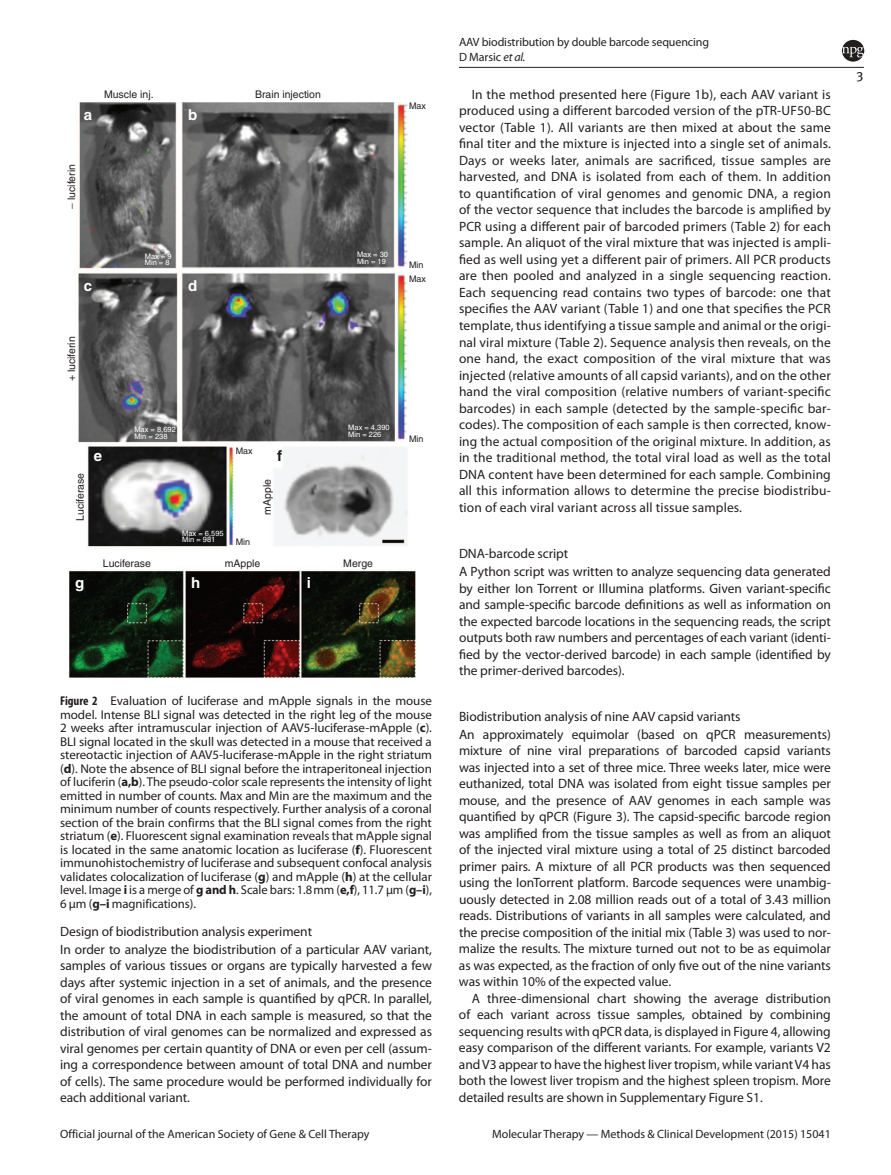
<style>
.page{position:relative;width:891px;height:1175px;background:#fff}
.page>*{position:absolute;margin:0;border:0;box-sizing:border-box;transform-origin:0 0}
.t1{font:700 15px "Helvetica";color:#fff}
.t2{font:700 15px "Helvetica";color:#231f20}
.t3{font:13.5px/16.5px "Myriad Pro";letter-spacing:-.005em;color:#231f20;text-align:justify}
.t4{font:13.5px "Meta Book LF";color:#231f20}
.t5{font:12.75px/13.5px "Myriad Pro";letter-spacing:-.005em;color:#231f20;text-align:justify}
.t6{font:12px/15px "Myriad Pro";color:#231f20}
.t7{font:10.5px "Helvetica";color:#231f20}
.t8{font:9px "Helvetica";color:#231f20}
.t9{font:7.5px/6.6px "Helvetica";color:#fff}
.s1{font-weight:700;font-stretch:condensed}
.s2{font-weight:700}
.s3{font-style:italic}
</style>
<div class="page">
<svg style="left:842px;top:40px;width:22px;height:22px"></svg>
<hr style="left:459px;top:67px;width:405px;height:1px;background:#231f20">
<img style="left:70px;top:103px;width:345px;height:574px">
<p class="t1" style="left:84px;top:105px;width:10px">a</p>
<p class="t7" style="left:104px;top:88px;width:51px">Muscle inj.</p>
<p class="t1" style="left:188px;top:105px;width:11px">b</p>
<p class="t7" style="left:255px;top:88px;width:67px">Brain injection</p>
<p class="t7" style="left:65px;top:209px;width:46px;rotate:-90deg">− luciferin</p>
<p class="t1" style="left:84px;top:276px;width:10px">c</p>
<p class="t9" style="left:145px;top:253px;width:28px">Max = 9<br>Min = 8</p>
<p class="t9" style="left:357px;top:251px;width:33px">Max = 30<br>Min = 19</p>
<p class="t1" style="left:188px;top:276px;width:11px">d</p>
<p class="t7" style="left:65px;top:381px;width:47px;rotate:-90deg">+ luciferin</p>
<p class="t1" style="left:94px;top:447px;width:10px">e</p>
<p class="t9" style="left:134px;top:426px;width:43px">Max = 8,692<br>Min = 238</p>
<p class="t8" style="left:236px;top:446px;width:19px">Max</p>
<p class="t2" style="left:277px;top:447px;width:6px">f</p>
<p class="t9" style="left:348px;top:424px;width:43px">Max = 4,390<br>Min = 226</p>
<p class="t7" style="left:74px;top:521px;width:50px;rotate:-90deg">Luciferase</p>
<p class="t7" style="left:261px;top:515px;width:37px;rotate:-90deg">mApple</p>
<p class="t7" style="left:225px;top:557px;width:37px">mApple</p>
<p class="t7" style="left:343px;top:557px;width:31px">Merge</p>
<p class="t9" style="left:182px;top:530px;width:43px">Max = 6,595<br>Min = 981</p>
<p class="t8" style="left:236px;top:536px;width:16px">Min</p>
<p class="t7" style="left:103px;top:557px;width:50px">Luciferase</p>
<p class="t1" style="left:75px;top:573px;width:11px">g</p>
<p class="t1" style="left:191px;top:573px;width:11px">h</p>
<p class="t1" style="left:307px;top:573px;width:6px">i</p>
<p class="t8" style="left:409px;top:101px;width:19px">Max</p>
<p class="t8" style="left:409px;top:259px;width:16px">Min</p>
<p class="t8" style="left:409px;top:273px;width:19px">Max</p>
<p class="t8" style="left:409px;top:433px;width:16px">Min</p>
<p class="t5" style="left:60px;top:694px;width:373px"><span class="s1">Figure 2</span> Evaluation of luciferase and mApple signals in the mouse model. Intense BLI signal was detected in the right leg of the mouse 2 weeks after intramuscular injection of AAV5-luciferase-mApple (<span class="s2">c</span>).<br>BLI signal located in the skull was detected in a mouse that received a stereotactic injection of AAV5-luciferase-mApple in the right striatum (<span class="s2">d</span>). Note the absence of BLI signal before the intraperitoneal injection of luciferin (<span class="s2">a,b</span>). The pseudo-color scale represents the intensity of light emitted in number of counts. Max and Min are the maximum and the minimum number of counts respectively. Further analysis of a coronal section of the brain confirms that the BLI signal comes from the right striatum (<span class="s2">e</span>). Fluorescent signal examination reveals that mApple signal is located in the same anatomic location as luciferase (<span class="s2">f</span>). Fluorescent immunohistochemistry of luciferase and subsequent confocal analysis validates colocalization of luciferase (<span class="s2">g</span>) and mApple (<span class="s2">h</span>) at the cellular level. Image <span class="s2">i</span> is a merge of <span class="s2">g and h</span>. Scale bars: 1.8mm (<span class="s2">e,f</span>), 11.7 µm (<span class="s2">g–i</span>), 6 µm (<span class="s2">g–i</span> magnifications).</p>
<p class="t3" style="left:60px;top:922px;width:373px;line-height:18px">Design of biodistribution analysis experiment<br>In order to analyze the biodistribution of a particular AAV variant,</p>
<p class="t3" style="left:60px;top:957px;width:373px">samples of various tissues or organs are typically harvested a few days after systemic injection in a set of animals, and the presence of viral genomes in each sample is quantified by qPCR. In parallel, the amount of total DNA in each sample is measured, so that the distribution of viral genomes can be normalized and expressed as viral genomes per certain quantity of DNA or even per cell (assum&shy;ing a correspondence between amount of total DNA and number of cells). The same procedure would be performed individually for each additional variant.</p>
<p class="t6" style="left:459px;top:34px;width:252px">AAV biodistribution by double barcode sequencing<br>D Marsic <span class="s3">et al.</span></p>
<p class="t3" style="left:459px;top:86px;width:373px;text-indent:13px">In the method presented here (Figure 1b), each AAV variant is produced using a different barcoded version of the pTR-UF50-BC vector (Table 1). All variants are then mixed at about the same final titer and the mixture is injected into a single set of animals.<br>Days or weeks later, animals are sacrificed, tissue samples are harvested, and DNA is isolated from each of them. In addition to quantification of viral genomes and genomic DNA, a region of the vector sequence that includes the barcode is amplified by PCR using a different pair of barcoded primers (Table 2) for each sample. An aliquot of the viral mixture that was injected is ampli&shy;fied as well using yet a different pair of primers. All PCR products are then pooled and analyzed in a single sequencing reaction.<br>Each sequencing read contains two types of barcode: one that specifies the AAV variant (Table 1) and one that specifies the PCR template, thus identifying a tissue sample and animal or the origi&shy;nal viral mixture (Table 2). Sequence analysis then reveals, on the one hand, the exact composition of the viral mixture that was injected (relative amounts of all capsid variants), and on the other hand the viral composition (relative numbers of variant-specific barcodes) in each sample (detected by the sample-specific bar&shy;codes). The composition of each sample is then corrected, know&shy;ing the actual composition of the original mixture. In addition, as in the traditional method, the total viral load as well as the total DNA content have been determined for each sample. Combining all this information allows to determine the precise biodistribu&shy;tion of each viral variant across all tissue samples.</p>
<p class="t3" style="left:459px;top:544px;width:373px;line-height:18px">DNA-barcode script<br>A Python script was written to analyze sequencing data generated</p>
<p class="t3" style="left:459px;top:579px;width:373px">by either Ion Torrent or Illumina platforms. Given variant-specific and sample-specific barcode definitions as well as information on the expected barcode locations in the sequencing reads, the script outputs both raw numbers and percentages of each variant (identi&shy;fied by the vector-derived barcode) in each sample (identified by the primer-derived barcodes).</p>
<p class="t3" style="left:459px;top:707px;width:373px;line-height:18px">Biodistribution analysis of nine AAV capsid variants<br>An approximately equimolar (based on qPCR measurements)</p>
<p class="t3" style="left:459px;top:742px;width:373px">mixture of nine viral preparations of barcoded capsid variants was injected into a set of three mice. Three weeks later, mice were euthanized, total DNA was isolated from eight tissue samples per mouse, and the presence of AAV genomes in each sample was quantified by qPCR (Figure 3). The capsid-specific barcode region was amplified from the tissue samples as well as from an aliquot of the injected viral mixture using a total of 25 distinct barcoded primer pairs. A mixture of all PCR products was then sequenced using the IonTorrent platform. Barcode sequences were unambig&shy;uously detected in 2.08 million reads out of a total of 3.43 million reads. Distributions of variants in all samples were calculated, and the precise composition of the initial mix (Table 3) was used to nor&shy;malize the results. The mixture turned out not to be as equimolar as was expected, as the fraction of only five out of the nine variants was within 10% of the expected value.</p>
<p class="t3" style="left:459px;top:990px;width:373px;text-indent:13px">A three-dimensional chart showing the average distribution of each variant across tissue samples, obtained by combining sequencing results with qPCR data, is displayed in Figure 4, allowing easy comparison of the different variants. For example, variants V2 and V3 appear to have the highest liver tropism, while variant V4 has both the lowest liver tropism and the highest spleen tropism. More detailed results are shown in Supplementary Figure S1.</p>
<p class="t6" style="left:60px;top:1126px;width:311px">Official journal of the American Society of Gene &amp; Cell Therapy</p>
<p class="t6" style="left:492px;top:1126px;width:340px">Molecular Therapy — Methods &amp; Clinical Development (2015) 15041</p>
<p class="t4" style="left:856px;top:69px;width:9px">3</p>
</div>
